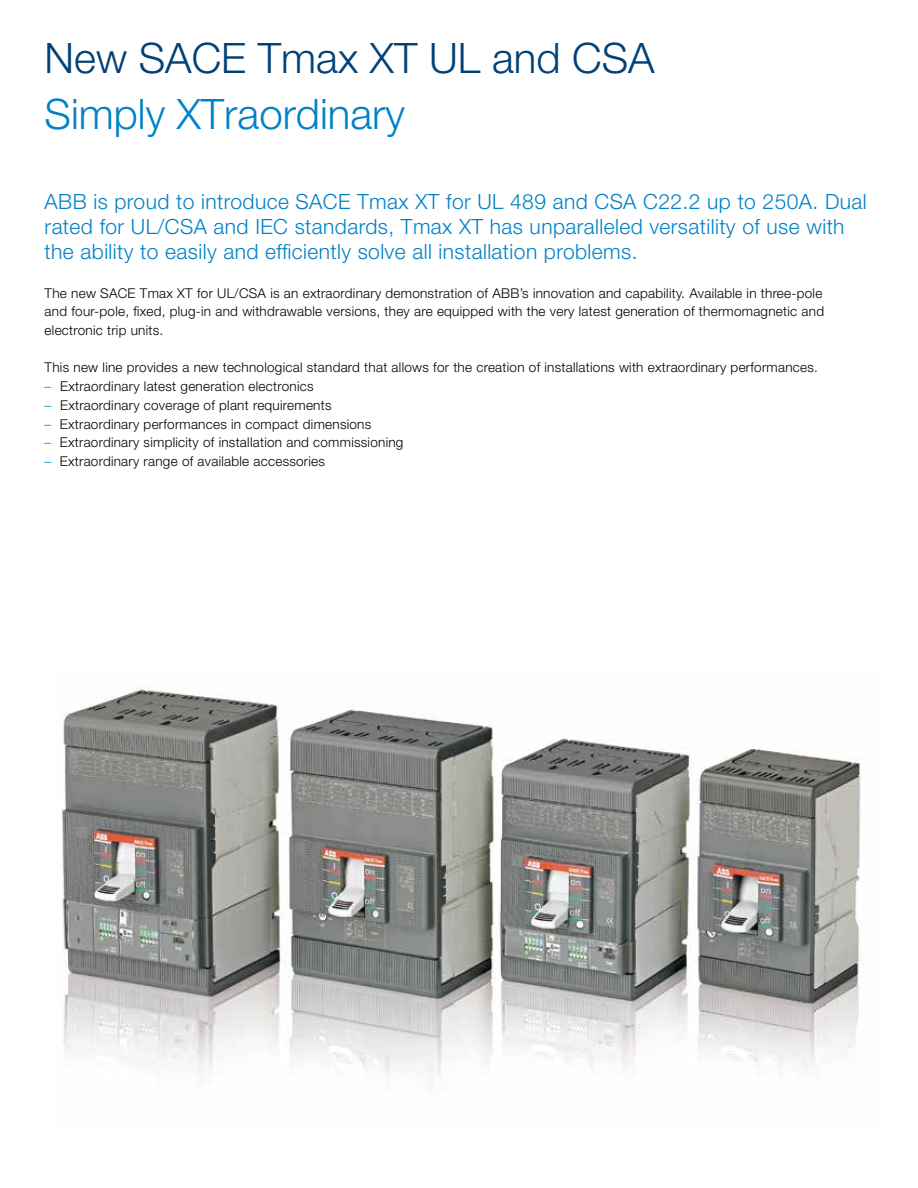
<style>
.page{position:relative;width:918px;height:1188px;background:#fff}
.page>*{position:absolute;margin:0;border:0;box-sizing:border-box;transform-origin:0 0}
.t1{font:300 42px "Helvetica Neue LT Std";color:#004178}
.t2{font:300 42px "Helvetica Neue LT Std";color:#0081c7}
.t3{font:300 21px/24.8px "Helvetica Neue LT Std";letter-spacing:.02em;color:#0081c7}
.t4{font:300 13.5px/18.8px "Helvetica Neue LT Std";letter-spacing:.02em;color:#000}
.s1{color:#0081c7}
</style>
<div class="page">
<img style="left:61px;top:687px;width:801px;height:389px">
<h1 class="t1" style="left:45px;top:33px;width:612px">New SACE Tmax XT UL and CSA</h1>
<h1 class="t2" style="left:45px;top:89px;width:362px">Simply XTraordinary</h1>
<h2 class="t3" style="left:45px;top:189px;width:824px">ABB is proud to introduce SACE Tmax XT for UL 489 and CSA C22.2 up to 250A. Dual rated for UL/CSA and IEC standards, Tmax XT has unparalleled versatility of use with the ability to easily and efficiently solve all installation problems.</h2>
<p class="t4" style="left:45px;top:283px;width:781px">The new SACE Tmax XT for UL/CSA is an extraordinary demonstration of ABB’s innovation and capability. Available in three-pole and four-pole, fixed, plug-in and withdrawable versions, they are equipped with the very latest generation of thermomagnetic and electronic trip units.</p>
<p class="t4" style="left:45px;top:358px;width:775px">This new line provides a new technological standard that allows for the creation of installations with extraordinary performances.</p>
<p class="t4" style="left:45px;top:377px;width:270px"><span class="s1">–</span> Extraordinary latest generation electronics</p>
<p class="t4" style="left:45px;top:395px;width:288px"><span class="s1">–</span> Extraordinary coverage of plant requirements</p>
<p class="t4" style="left:45px;top:414px;width:328px"><span class="s1">–</span> Extraordinary performances in compact dimensions</p>
<p class="t4" style="left:45px;top:433px;width:360px"><span class="s1">–</span> Extraordinary simplicity of installation and commissioning</p>
<p class="t4" style="left:45px;top:452px;width:282px"><span class="s1">–</span> Extraordinary range of available accessories</p>
</div>
